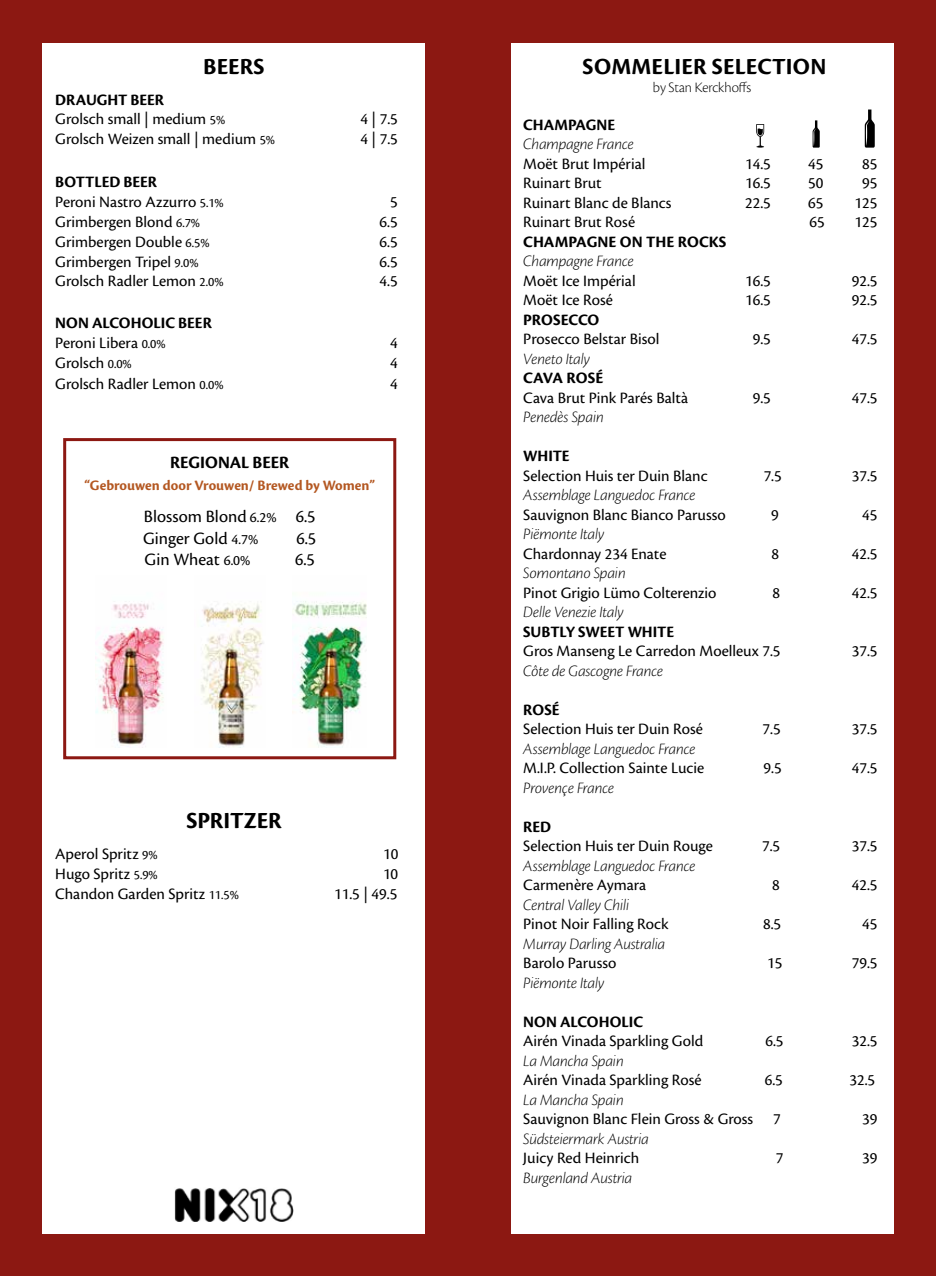
<style>
.page{position:relative;width:936px;height:1276px;background:#fff}
.page>*{position:absolute;margin:0;border:0;box-sizing:border-box;transform-origin:0 0}
.t1{font:700 24px "Cronos Pro";letter-spacing:.005em;color:#000}
.t2{font:18px/21.6px "Cronos Pro";color:#000}
.t3{font:18px "Cronos Pro Bold Subh";letter-spacing:-.005em;color:#000}
.t4{font:16.5px "Cronos Pro";color:#000}
.t5{font:16.5px "Cronos Pro Lt Disp It";letter-spacing:-.005em;color:#000}
.t6{font:16.5px "Cronos Pro Bold Subh";letter-spacing:-.005em;color:#000}
.t7{font:700 16.5px "Cronos Pro";color:#000}
.t8{font:15px "Cronos Pro Bold Subh";color:#b45822}
.t9{font:15px "Cronos Pro Lt Disp";letter-spacing:-.005em;color:#000}
.s1{font-size:13.5px}
.s2{font-size:15px}
</style>
<div class="page">
<div style="left:0;top:0;width:935px;height:1276px;background:#8c1812"></div>
<div style="left:43px;top:43px;width:382px;height:1190px;background:#fff"></div>
<img style="left:175px;top:1188px;width:118px;height:33px">
<div style="left:63px;top:438px;width:333px;height:321px;border:3px solid #8c1812"></div>
<img style="left:293px;top:601px;width:73px;height:146px">
<img style="left:201px;top:603px;width:63px;height:144px">
<img style="left:96px;top:601px;width:68px;height:145px">
<div style="left:510px;top:43px;width:383px;height:1190px;background:#fff"></div>
<svg style="left:756px;top:124px;width:8px;height:24px"></svg>
<svg style="left:812px;top:120px;width:7px;height:28px"></svg>
<svg style="left:864px;top:109px;width:10px;height:39px"></svg>
<h1 class="t1" style="left:203px;top:53px;width:63px">BEERS</h1>
<p class="t6" style="left:55px;top:90px;width:110px">DRAUGHT BEER</p>
<p class="t4" style="left:55px;top:110px;width:171px">Grolsch small | medium <span class="s1">5%</span></p>
<p class="t4" style="left:360px;top:110px;width:39px">4 | 7.5</p>
<p class="t4" style="left:55px;top:130px;width:221px">Grolsch Weizen small | medium <span class="s1">5%</span></p>
<p class="t4" style="left:360px;top:130px;width:39px">4 | 7.5</p>
<p class="t6" style="left:55px;top:173px;width:103px">BOTTLED BEER</p>
<p class="t4" style="left:55px;top:193px;width:170px">Peroni Nastro Azzurro <span class="s1">5.1%</span></p>
<p class="t4" style="left:390px;top:193px;width:9px">5</p>
<p class="t4" style="left:55px;top:212px;width:146px">Grimbergen Blond <span class="s1">6.7%</span></p>
<p class="t4" style="left:379px;top:212px;width:20px">6.5</p>
<p class="t4" style="left:55px;top:232px;width:156px">Grimbergen Double <span class="s1">6.5%</span></p>
<p class="t4" style="left:379px;top:232px;width:20px">6.5</p>
<p class="t4" style="left:55px;top:252px;width:145px">Grimbergen Tripel <span class="s1">9.0%</span></p>
<p class="t4" style="left:379px;top:252px;width:20px">6.5</p>
<p class="t4" style="left:55px;top:272px;width:170px">Grolsch Radler Lemon <span class="s1">2.0%</span></p>
<p class="t4" style="left:379px;top:272px;width:20px">4.5</p>
<p class="t6" style="left:55px;top:313px;width:158px">NON ALCOHOLIC BEER</p>
<p class="t4" style="left:55px;top:333px;width:112px">Peroni Libera <span class="s1">0.0%</span></p>
<p class="t4" style="left:390px;top:333px;width:9px">4</p>
<p class="t4" style="left:55px;top:353px;width:78px">Grolsch <span class="s1">0.0%</span></p>
<p class="t4" style="left:390px;top:353px;width:9px">4</p>
<p class="t4" style="left:55px;top:374px;width:170px">Grolsch Radler Lemon <span class="s1">0.0%</span></p>
<p class="t4" style="left:390px;top:374px;width:9px">4</p>
<p class="t3" style="left:170px;top:452px;width:120px">REGIONAL BEER</p>
<p class="t8" style="left:84px;top:476px;width:292px">“Gebrouwen door Vrouwen/ Brewed by Women”</p>
<p class="t2" style="left:143px;top:505px;width:174px">Blossom Blond <span class="s2">6.2%</span> 6.5<br>Ginger Gold <span class="s2">4.7%</span></p>
<p class="t2" style="left:296px;top:527px;width:21px">6.5</p>
<p class="t2" style="left:145px;top:549px;width:107px">Gin Wheat <span class="s2">6.0%</span></p>
<p class="t2" style="left:295px;top:549px;width:21px">6.5</p>
<h1 class="t1" style="left:186px;top:807px;width:97px">SPRITZER</h1>
<p class="t4" style="left:55px;top:844px;width:104px">Aperol Spritz <span class="s1">9%</span></p>
<p class="t4" style="left:383px;top:844px;width:17px">10</p>
<p class="t4" style="left:55px;top:864px;width:104px">Hugo Spritz <span class="s1">5.9%</span></p>
<p class="t4" style="left:383px;top:864px;width:17px">10</p>
<p class="t4" style="left:55px;top:884px;width:185px">Chandon Garden Spritz <span class="s1">11.5%</span></p>
<p class="t4" style="left:334px;top:884px;width:65px">11.5 | 49.5</p>
<h1 class="t1" style="left:582px;top:53px;width:245px">SOMMELIER SELECTION</h1>
<p class="t9" style="left:653px;top:79px;width:100px">by Stan Kerckhoffs</p>
<p class="t6" style="left:523px;top:115px;width:93px">CHAMPAGNE</p>
<p class="t5" style="left:523px;top:135px;width:112px">Champagne France</p>
<p class="t4" style="left:523px;top:154px;width:123px">Moët Brut Impérial</p>
<p class="t4" style="left:745px;top:154px;width:27px">14.5</p>
<p class="t4" style="left:808px;top:154px;width:17px">45</p>
<p class="t4" style="left:862px;top:154px;width:17px">85</p>
<p class="t4" style="left:523px;top:173px;width:80px">Ruinart Brut</p>
<p class="t4" style="left:745px;top:173px;width:27px">16.5</p>
<p class="t4" style="left:808px;top:173px;width:17px">50</p>
<p class="t4" style="left:862px;top:173px;width:17px">95</p>
<p class="t4" style="left:523px;top:193px;width:150px">Ruinart Blanc de Blancs</p>
<p class="t4" style="left:745px;top:193px;width:27px">22.5</p>
<p class="t4" style="left:808px;top:193px;width:17px">65</p>
<p class="t4" style="left:854px;top:193px;width:24px">125</p>
<p class="t4" style="left:523px;top:212px;width:113px">Ruinart Brut Rosé</p>
<p class="t4" style="left:809px;top:212px;width:17px">65</p>
<p class="t4" style="left:854px;top:212px;width:24px">125</p>
<p class="t7" style="left:523px;top:232px;width:204px">CHAMPAGNE ON THE ROCKS</p>
<p class="t5" style="left:523px;top:252px;width:112px">Champagne France</p>
<p class="t4" style="left:523px;top:271px;width:114px">Moët Ice Impérial</p>
<p class="t4" style="left:745px;top:271px;width:27px">16.5</p>
<p class="t4" style="left:851px;top:271px;width:27px">92.5</p>
<p class="t4" style="left:523px;top:290px;width:91px">Moët Ice Rosé</p>
<p class="t4" style="left:745px;top:290px;width:27px">16.5</p>
<p class="t4" style="left:851px;top:290px;width:27px">92.5</p>
<p class="t7" style="left:523px;top:310px;width:78px">PROSECCO</p>
<p class="t4" style="left:523px;top:329px;width:138px">Prosecco Belstar Bisol</p>
<p class="t4" style="left:752px;top:329px;width:20px">9.5</p>
<p class="t4" style="left:851px;top:329px;width:27px">47.5</p>
<p class="t5" style="left:523px;top:349px;width:68px">Veneto Italy</p>
<p class="t7" style="left:523px;top:368px;width:81px">CAVA ROSÉ</p>
<p class="t4" style="left:523px;top:388px;width:166px">Cava Brut Pink Parés Baltà</p>
<p class="t4" style="left:752px;top:388px;width:20px">9.5</p>
<p class="t4" style="left:851px;top:388px;width:27px">47.5</p>
<p class="t5" style="left:523px;top:408px;width:82px">Penedès Spain</p>
<p class="t6" style="left:523px;top:446px;width:48px">WHITE</p>
<p class="t4" style="left:523px;top:466px;width:186px">Selection Huis ter Duin Blanc</p>
<p class="t4" style="left:763px;top:466px;width:20px">7.5</p>
<p class="t4" style="left:851px;top:466px;width:27px">37.5</p>
<p class="t5" style="left:523px;top:486px;width:174px">Assemblage Languedoc France</p>
<p class="t4" style="left:523px;top:505px;width:204px">Sauvignon Blanc Bianco Parusso</p>
<p class="t4" style="left:771px;top:505px;width:9px">9</p>
<p class="t4" style="left:862px;top:505px;width:17px">45</p>
<p class="t5" style="left:523px;top:525px;width:83px">Piëmonte Italy</p>
<p class="t4" style="left:523px;top:544px;width:145px">Chardonnay 234 Enate</p>
<p class="t4" style="left:771px;top:544px;width:9px">8</p>
<p class="t4" style="left:851px;top:544px;width:27px">42.5</p>
<p class="t5" style="left:523px;top:564px;width:104px">Somontano Spain</p>
<p class="t4" style="left:523px;top:583px;width:195px">Pinot Grigio Lümo Colterenzio</p>
<p class="t4" style="left:772px;top:583px;width:9px">8</p>
<p class="t4" style="left:851px;top:583px;width:27px">42.5</p>
<p class="t5" style="left:523px;top:603px;width:102px">Delle Venezie Italy</p>
<p class="t6" style="left:523px;top:622px;width:152px">SUBTLY SWEET WHITE</p>
<p class="t4" style="left:523px;top:641px;width:259px">Gros Manseng Le Carredon Moelleux 7.5</p>
<p class="t4" style="left:851px;top:641px;width:27px">37.5</p>
<p class="t5" style="left:523px;top:661px;width:141px">Côte de Gascogne France</p>
<p class="t6" style="left:523px;top:700px;width:38px">ROSÉ</p>
<p class="t4" style="left:523px;top:719px;width:181px">Selection Huis ter Duin Rosé</p>
<p class="t4" style="left:762px;top:719px;width:20px">7.5</p>
<p class="t4" style="left:851px;top:719px;width:27px">37.5</p>
<p class="t5" style="left:523px;top:739px;width:174px">Assemblage Languedoc France</p>
<p class="t4" style="left:523px;top:758px;width:182px">M.I.P. Collection Sainte Lucie</p>
<p class="t4" style="left:763px;top:758px;width:20px">9.5</p>
<p class="t4" style="left:851px;top:758px;width:27px">47.5</p>
<p class="t5" style="left:523px;top:778px;width:92px">Provençe France</p>
<p class="t6" style="left:523px;top:817px;width:29px">RED</p>
<p class="t4" style="left:523px;top:836px;width:191px">Selection Huis ter Duin Rouge</p>
<p class="t4" style="left:762px;top:836px;width:20px">7.5</p>
<p class="t4" style="left:851px;top:836px;width:27px">37.5</p>
<p class="t5" style="left:523px;top:856px;width:174px">Assemblage Languedoc France</p>
<p class="t4" style="left:523px;top:875px;width:124px">Carmenère Aymara</p>
<p class="t4" style="left:772px;top:875px;width:9px">8</p>
<p class="t4" style="left:851px;top:875px;width:27px">42.5</p>
<p class="t5" style="left:523px;top:895px;width:107px">Central Valley Chili</p>
<p class="t4" style="left:523px;top:914px;width:147px">Pinot Noir Falling Rock</p>
<p class="t4" style="left:763px;top:914px;width:20px">8.5</p>
<p class="t4" style="left:862px;top:914px;width:17px">45</p>
<p class="t5" style="left:523px;top:934px;width:143px">Murray Darling Australia</p>
<p class="t4" style="left:523px;top:954px;width:95px">Barolo Parusso</p>
<p class="t4" style="left:767px;top:954px;width:17px">15</p>
<p class="t4" style="left:851px;top:954px;width:27px">79.5</p>
<p class="t5" style="left:523px;top:973px;width:83px">Piëmonte Italy</p>
<p class="t6" style="left:523px;top:1012px;width:121px">NON ALCOHOLIC</p>
<p class="t4" style="left:523px;top:1032px;width:181px">Airén Vinada Sparkling Gold</p>
<p class="t4" style="left:765px;top:1031px;width:20px">6.5</p>
<p class="t4" style="left:851px;top:1031px;width:27px">32.5</p>
<p class="t5" style="left:523px;top:1051px;width:102px">La Mancha Spain</p>
<p class="t4" style="left:523px;top:1070px;width:180px">Airén Vinada Sparkling Rosé</p>
<p class="t4" style="left:764px;top:1070px;width:20px">6.5</p>
<p class="t4" style="left:849px;top:1070px;width:27px">32.5</p>
<p class="t5" style="left:523px;top:1090px;width:102px">La Mancha Spain</p>
<p class="t4" style="left:523px;top:1109px;width:259px">Sauvignon Blanc Flein Gross &amp; Gross 7</p>
<p class="t4" style="left:862px;top:1109px;width:17px">39</p>
<p class="t5" style="left:523px;top:1129px;width:127px">Südsteiermark Austria</p>
<p class="t4" style="left:523px;top:1148px;width:117px">Juicy Red Heinrich</p>
<p class="t4" style="left:775px;top:1148px;width:9px">7</p>
<p class="t4" style="left:862px;top:1148px;width:17px">39</p>
<p class="t5" style="left:523px;top:1168px;width:110px">Burgenland Austria</p>
</div>
